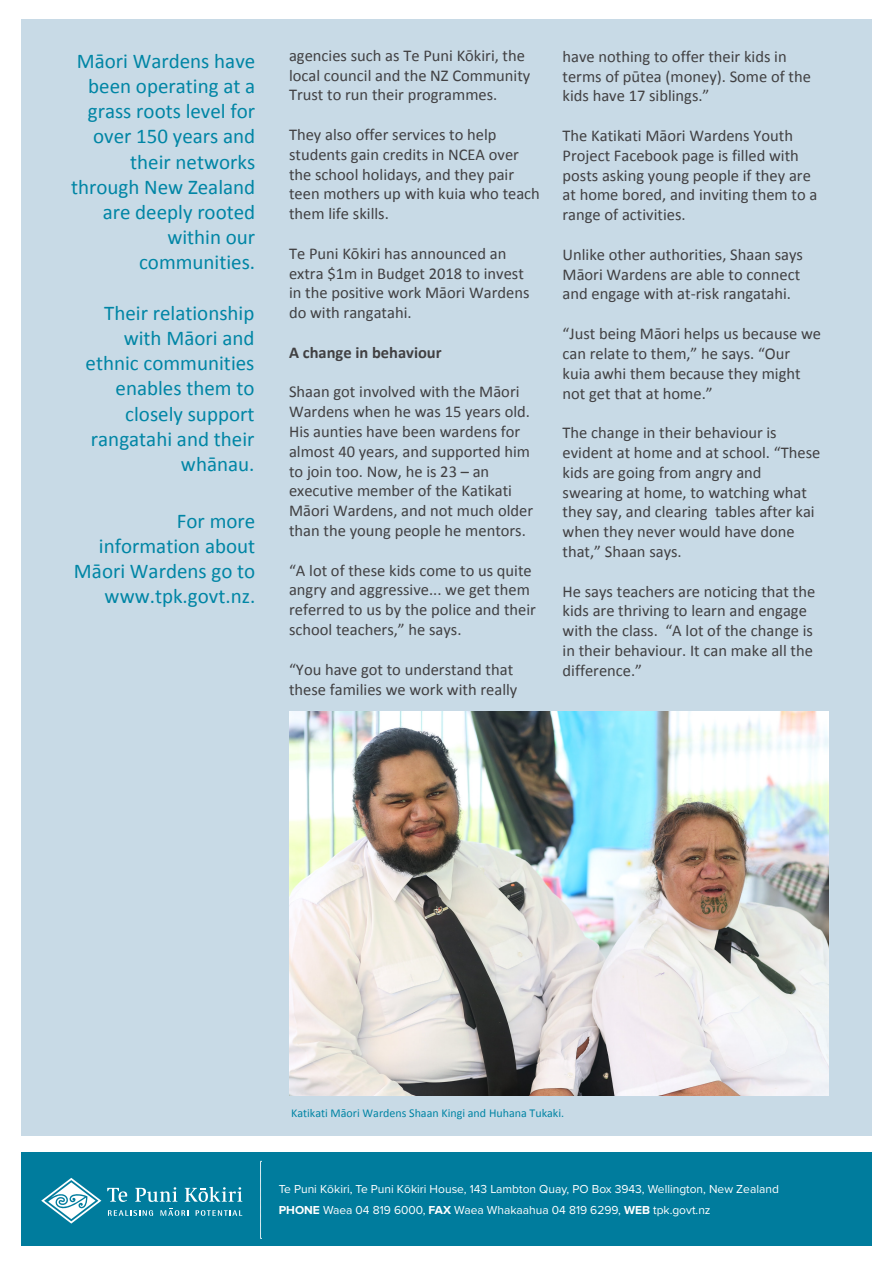
<style>
.page{position:relative;width:893px;height:1263px;background:#fff}
.page>*{position:absolute;margin:0;border:0;box-sizing:border-box;transform-origin:0 0}
.t1{font:21px/25.2px "Calibri";color:#0085a5;text-align:right}
.t2{font:16.5px/19.8px "Calibri";color:#414042}
.t3{font:700 16.5px "Calibri";color:#414042}
.t4{font:12px/21px "Proxima Nova";color:#fff}
.t5{font:12px "Calibri";color:#0084a4}
.s1{font-weight:700}
</style>
<div class="page">
<div style="left:21px;top:19px;width:851px;height:1116px;background:#c8dae6"></div>
<div style="left:21px;top:1152px;width:851px;height:94px;background:#007c9d"></div>
<svg style="left:41px;top:1161px;width:221px;height:78px"></svg>
<img style="left:290px;top:711px;width:538px;height:384px">
<p class="t1" style="left:71px;top:48px;width:186px">Māori Wardens have been operating at a grass roots level for over 150 years and their networks through New Zealand are deeply rooted within our communities.</p>
<p class="t1" style="left:86px;top:300px;width:170px">Their relationship with Māori and ethnic communities enables them to closely support rangatahi and their whānau.</p>
<p class="t1" style="left:74px;top:508px;width:183px">For more information about<br>Māori Wardens go to www.tpk.govt.nz.</p>
<p class="t2" style="left:289px;top:45px;width:243px">agencies such as Te Puni Kōkiri, the local council and the NZ Community<br>Trust to run their programmes.</p>
<p class="t2" style="left:289px;top:125px;width:252px">They also offer services to help students gain credits in NCEA over the school holidays, and they pair teen mothers up with kuia who teach them life skills.</p>
<p class="t2" style="left:289px;top:243px;width:242px">Te Puni Kōkiri has announced an extra $1m in Budget 2018 to invest in the positive work Māori Wardens do with rangatahi.</p>
<p class="t3" style="left:289px;top:342px;width:154px">A change in behaviour</p>
<p class="t2" style="left:289px;top:382px;width:246px">Shaan got involved with the Māori<br>Wardens when he was 15 years old.<br>His aunties have been wardens for almost 40 years, and supported him to join too. Now, he is 23 – an executive member of the Katikati<br>Māori Wardens, and not much older than the young people he mentors.</p>
<p class="t2" style="left:289px;top:560px;width:248px">“A lot of these kids come to us quite angry and aggressive... we get them referred to us by the police and their school teachers,” he says.</p>
<p class="t2" style="left:289px;top:659px;width:230px">“You have got to understand that these families we work with really</p>
<p class="t2" style="left:563px;top:47px;width:250px">have nothing to offer their kids in terms of pūtea (money). Some of the kids have 17 siblings.”</p>
<p class="t2" style="left:563px;top:126px;width:256px">The Katikati Māori Wardens Youth<br>Project Facebook page is filled with posts asking young people if they are at home bored, and inviting them to a range of activities.</p>
<p class="t2" style="left:563px;top:245px;width:242px">Unlike other authorities, Shaan says<br>Māori Wardens are able to connect and engage with at-risk rangatahi.</p>
<p class="t2" style="left:563px;top:324px;width:260px">“Just being Māori helps us because we can relate to them,” he says. “Our kuia awhi them because they might not get that at home.”</p>
<p class="t2" style="left:563px;top:423px;width:259px">The change in their behaviour is evident at home and at school. “These kids are going from angry and swearing at home, to watching what they say, and clearing tables after kai when they never would have done that,” Shaan says.</p>
<p class="t2" style="left:563px;top:581px;width:254px">He says teachers are noticing that the kids are thriving to learn and engage with the class. “A lot of the change is in their behaviour. It can make all the difference.”</p>
<p class="t5" style="left:291px;top:1105px;width:275px">Katikati Māori Wardens Shaan Kingi and Huhana Tukaki.</p>
<p class="t4" style="left:279px;top:1178px;width:502px">Te Puni Kōkiri, Te Puni Kōkiri House, 143 Lambton Quay, PO Box 3943, Wellington, New Zealand<br><span class="s1">PHONE</span> Waea 04 819 6000, <span class="s1">FAX</span> Waea Whakaahua 04 819 6299, <span class="s1">WEB</span> tpk.govt.nz</p>
</div>
